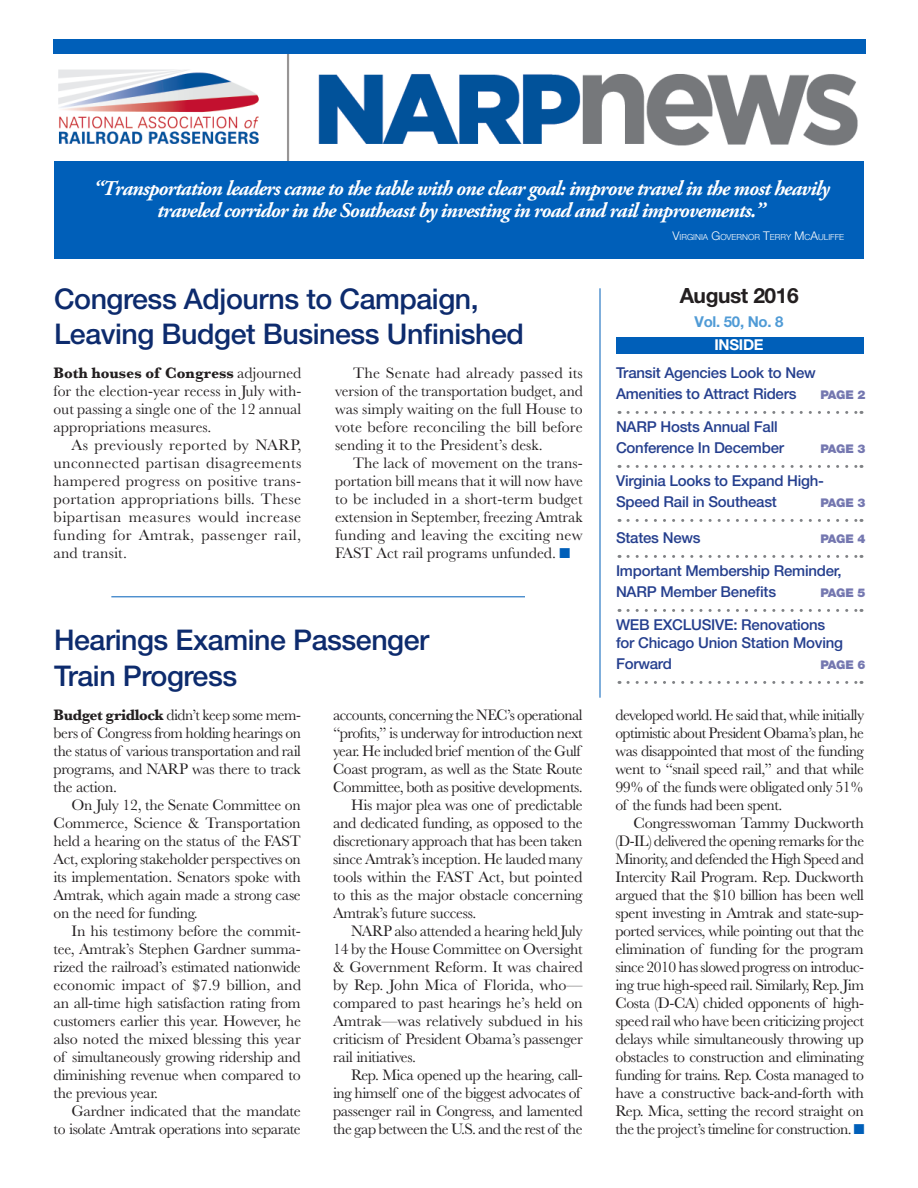
<style>
.page{position:relative;width:918px;height:1188px;background:#fff}
.page>*{position:absolute;margin:0;border:0;box-sizing:border-box;transform-origin:0 0}
.t1{font:500 28.5px/35.7px "Helvetica Neue LT Std";letter-spacing:-.015em;color:#0d2b6d}
.t2{font:italic 700 21px/22.5px "Adobe Garamond Pro";letter-spacing:-.04em;color:#fff;text-align:center}
.t3{font:700 21px "Helvetica Neue LT Std";letter-spacing:-.02em;color:#231f20}
.t4{font:15.75px/18px "Baskerville MT Std";letter-spacing:-.02em;color:#231f20;text-align:justify}
.t5{font:500 15px/21px "Helvetica Neue LT Std";letter-spacing:-.015em;color:#253f8e}
.t6{font:700 15px "Helvetica Neue LT Std";letter-spacing:-.02em;color:#509bd6}
.t7{font:700 15px "Helvetica Neue LT Std";letter-spacing:-.02em;color:#fff}
.t8{font:900 12px "Helvetica Neue LT Std";letter-spacing:-.015em;color:#7477b0}
.t9{font:300 8.4px "Helvetica Neue LT Std";color:#fff}
.s1{font-size:12px}
.s2{font-weight:700}
.s3{font-family:"Zingbats Regular SWFTE";font-size:18px;color:#005fb9}
</style>
<div class="page">
<div style="left:616px;top:337px;width:248px;height:16px;background:#005fb9"></div>
<img style="left:58px;top:54px;width:800px;height:107px">
<div style="left:54px;top:161px;width:810px;height:97px;background:#005fb9"></div>
<hr style="left:111px;top:597px;width:414px;height:1px;background:#005fb9">
<svg style="left:628px;top:411px;width:234px;height:3px"></svg>
<svg style="left:628px;top:465px;width:234px;height:3px"></svg>
<svg style="left:628px;top:519px;width:234px;height:3px"></svg>
<svg style="left:628px;top:555px;width:234px;height:3px"></svg>
<svg style="left:628px;top:609px;width:234px;height:3px"></svg>
<svg style="left:628px;top:681px;width:234px;height:3px"></svg>
<div style="left:53px;top:39px;width:813px;height:15px;background:#005fb9"></div>
<hr style="left:600px;top:288px;width:1px;height:410px;background:#005fb9">
<h2 class="t2" style="left:93px;top:177px;width:738px">“Transportation leaders came to the table with one clear goal: improve travel in the most heavily traveled corridor in the Southeast by investing in road and rail improvements.”</h2>
<p class="t9" style="left:672px;top:232px;width:173px"><span class="s1">V</span>IRGINIA <span class="s1">G</span>OVERNOR <span class="s1">T</span>ERRY <span class="s1">M</span>C<span class="s1">A</span>ULIFFE</p>
<h1 class="t1" style="left:54px;top:280px;width:472px">Congress Adjourns to Campaign,<br>Leaving Budget Business Unfinished</h1>
<p class="t4" style="left:54px;top:364px;width:249px"><span class="s2">Both houses of Congress</span> adjourned for the election-year recess in July with&shy;out passing a single one of the 12 annual appropriations measures.</p>
<p class="t4" style="left:54px;top:436px;width:249px;text-indent:18px">As previously reported by NARP, unconnected partisan disagreements hampered progress on positive trans&shy;portation appropriations bills. These bipartisan measures would increase funding for Amtrak, passenger rail, and transit.</p>
<p class="t4" style="left:335px;top:364px;width:249px;text-indent:18px">The Senate had already passed its version of the transportation budget, and was simply waiting on the full House to vote before reconciling the bill before sending it to the President’s desk.</p>
<p class="t4" style="left:335px;top:454px;width:249px;text-indent:18px">The lack of movement on the trans&shy;portation bill means that it will now have to be included in a short-term budget extension in September, freezing Amtrak funding and leaving the exciting new FAST Act rail programs unfunded. <span class="s3">n</span></p>
<h1 class="t1" style="left:54px;top:622px;width:377px">Hearings Examine Passenger<br>Train Progress</h1>
<p class="t4" style="left:54px;top:706px;width:249px"><span class="s2">Budget gridlock</span> didn’t keep some mem&shy;bers of Congress from holding hearings on the status of various transportation and rail programs, and NARP was there to track the action.</p>
<p class="t4" style="left:54px;top:796px;width:249px;text-indent:18px">On July 12, the Senate Committee on Commerce, Science &amp; Transportation held a hearing on the status of the FAST Act, exploring stakeholder perspectives on its implementation. Senators spoke with Amtrak, which again made a strong case on the need for funding.</p>
<p class="t4" style="left:54px;top:922px;width:249px;text-indent:18px">In his testimony before the commit&shy;tee, Amtrak’s Stephen Gardner summa&shy;rized the railroad’s estimated nationwide economic impact of $7.9 billion, and an all-time high satisfaction rating from customers earlier this year. However, he also noted the mixed blessing this year of simultaneously growing ridership and diminishing revenue when compared to the previous year.</p>
<p class="t4" style="left:54px;top:1102px;width:249px;text-align:right">Gardner indicated that the mandate<br>to isolate Amtrak operations into separate</p>
<p class="t4" style="left:333px;top:706px;width:251px">accounts, concerning the NEC’s operational</p>
<p class="t4" style="left:333px;top:724px;width:251px">“profits,” is underway for introduction next</p>
<p class="t4" style="left:333px;top:742px;width:249px">year. He included brief mention of the Gulf</p>
<p class="t4" style="left:333px;top:760px;width:251px">Coast program, as well as the State Route</p>
<p class="t4" style="left:333px;top:778px;width:251px">Committee, both as positive developments.</p>
<p class="t4" style="left:351px;top:796px;width:233px">His major plea was one of predictable</p>
<p class="t4" style="left:333px;top:814px;width:251px">and dedicated funding, as opposed to the</p>
<p class="t4" style="left:333px;top:832px;width:251px">discretionary approach that has been taken</p>
<p class="t4" style="left:333px;top:850px;width:251px">since Amtrak’s inception. He lauded many</p>
<p class="t4" style="left:333px;top:868px;width:251px">tools within the FAST Act, but pointed</p>
<p class="t4" style="left:333px;top:886px;width:251px">to this as the major obstacle concerning</p>
<p class="t4" style="left:333px;top:904px;width:145px">Amtrak’s future success.</p>
<p class="t4" style="left:351px;top:922px;width:233px">NARP also attended a hearing held July</p>
<p class="t4" style="left:333px;top:940px;width:251px">14 by the House Committee on Oversight</p>
<p class="t4" style="left:333px;top:958px;width:251px">&amp; Government Reform. It was chaired</p>
<p class="t4" style="left:333px;top:976px;width:251px">by Rep. John Mica of Florida, who—</p>
<p class="t4" style="left:333px;top:994px;width:251px">compared to past hearings he’s held on</p>
<p class="t4" style="left:333px;top:1012px;width:251px">Amtrak—was relatively subdued in his</p>
<p class="t4" style="left:333px;top:1030px;width:251px">criticism of President Obama’s passenger</p>
<p class="t4" style="left:333px;top:1048px;width:84px">rail initiatives.</p>
<p class="t4" style="left:351px;top:1066px;width:233px">Rep. Mica opened up the hearing, call-</p>
<p class="t4" style="left:333px;top:1084px;width:249px">ing himself one of the biggest advocates of</p>
<p class="t4" style="left:333px;top:1102px;width:251px">passenger rail in Congress, and lamented</p>
<p class="t4" style="left:333px;top:1120px;width:251px">the gap between the U.S. and the rest of the</p>
<h2 class="t3" style="left:680px;top:283px;width:121px">August 2016</h2>
<p class="t6" style="left:695px;top:313px;width:90px">Vol. 50, No. 8</p>
<p class="t7" style="left:715px;top:336px;width:51px">INSIDE</p>
<p class="t5" style="left:616px;top:362px;width:201px">Transit Agencies Look to New<br>Amenities to Attract Riders</p>
<p class="t8" style="left:820px;top:387px;width:47px">PAGE 2</p>
<p class="t5" style="left:616px;top:416px;width:170px">NARP Hosts Annual Fall<br>Conference In December</p>
<p class="t8" style="left:820px;top:441px;width:47px">PAGE 3</p>
<p class="t5" style="left:616px;top:470px;width:210px">Virginia Looks to Expand High-<br>Speed Rail in Southeast</p>
<p class="t8" style="left:820px;top:495px;width:47px">PAGE 3</p>
<p class="t5" style="left:616px;top:527px;width:86px">States News</p>
<p class="t8" style="left:820px;top:531px;width:47px">PAGE 4</p>
<p class="t5" style="left:616px;top:560px;width:227px">Important Membership Reminder,<br>NARP Member Benefits</p>
<p class="t8" style="left:820px;top:585px;width:47px">PAGE 5</p>
<p class="t5" style="left:616px;top:615px;width:228px;line-height:18px">WEB EXCLUSIVE: Renovations for Chicago Union Station Moving</p>
<p class="t5" style="left:616px;top:653px;width:57px">Forward</p>
<p class="t8" style="left:820px;top:657px;width:47px">PAGE 6</p>
<p class="t4" style="left:615px;top:706px;width:250px">developed world. He said that, while initially optimistic about President Obama’s plan, he was disappointed that most of the funding went to “snail speed rail,” and that while 99% of the funds were obligated only 51% of the funds had been spent.</p>
<p class="t4" style="left:615px;top:814px;width:250px;text-indent:18px">Congresswoman Tammy Duckworth (D-IL) delivered the opening remarks for the Minority, and defended the High Speed and Intercity Rail Program. Rep. Duckworth argued that the $10 billion has been well spent investing in Amtrak and state-sup&shy;ported services, while pointing out that the elimination of funding for the program since 2010 has slowed progress on introduc&shy;ing true high-speed rail. Similarly, Rep. Jim Costa (D-CA) chided opponents of high&shy;speed rail who have been criticizing project delays while simultaneously throwing up obstacles to construction and eliminating funding for trains. Rep. Costa managed to have a constructive back-and-forth with Rep. Mica, setting the record straight on the the project’s timeline for construction. <span class="s3">n</span></p>
</div>
